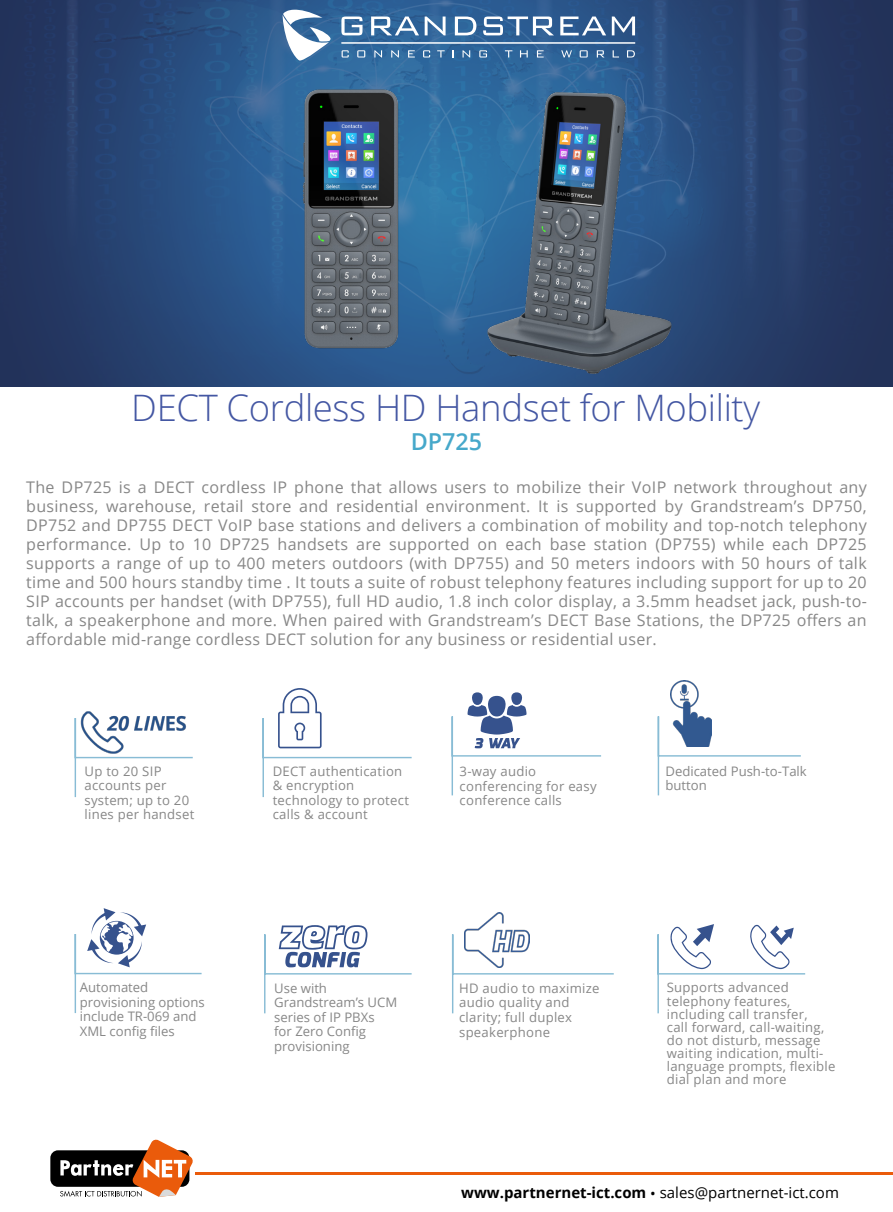
<style>
.page{position:relative;width:893px;height:1212px;background:#fff}
.page>*{position:absolute;margin:0;border:0;box-sizing:border-box;transform-origin:0 0}
.t1{font:300 36.45px "Open Sans";letter-spacing:-.01em;color:#4457a3}
.t2{font:600 23.4px "Open Sans";color:#46a8ca}
.t3{font:16.05px/18.9px "Open Sans";letter-spacing:.02em;color:#878787;text-align:justify}
.t4{font:15px "Open Sans";color:#000}
.t5{font:13.2px/14.5px "Open Sans";letter-spacing:.02em;color:#878787}
.t6{font:13.2px/14.5px "Open Sans";color:#878787}
.s1{font-weight:700}
</style>
<div class="page">
<svg style="left:74px;top:718px;width:119px;height:80px"></svg>
<svg style="left:657px;top:716px;width:144px;height:80px"></svg>
<svg style="left:451px;top:934px;width:163px;height:80px"></svg>
<svg style="left:262px;top:688px;width:150px;height:110px"></svg>
<svg style="left:472px;top:692px;width:11px;height:13px"></svg>
<div style="left:511px;top:692px;width:11px;height:13px;background:#36528d;border-radius:50%"></div>
<svg style="left:451px;top:696px;width:151px;height:100px"></svg>
<img style="left:670px;top:681px;width:41px;height:66px">
<svg style="left:74px;top:908px;width:128px;height:105px"></svg>
<svg style="left:264px;top:925px;width:148px;height:89px"></svg>
<svg style="left:657px;top:924px;width:149px;height:90px"></svg>
<img style="left:464px;top:912px;width:66px;height:55px">
<img style="left:0;top:0;width:893px;height:387px">
<svg style="left:283px;top:10px;width:48px;height:51px"></svg>
<svg style="left:341px;top:17px;width:21px;height:18px"></svg>
<svg style="left:371px;top:17px;width:48px;height:18px"></svg>
<svg style="left:425px;top:17px;width:21px;height:18px"></svg>
<svg style="left:455px;top:17px;width:21px;height:18px"></svg>
<svg style="left:483px;top:17px;width:71px;height:18px"></svg>
<svg style="left:560px;top:17px;width:46px;height:18px"></svg>
<svg style="left:612px;top:17px;width:23px;height:18px"></svg>
<svg style="left:342px;top:50px;width:7px;height:8px"></svg>
<svg style="left:357px;top:50px;width:8px;height:8px"></svg>
<svg style="left:374px;top:50px;width:8px;height:8px"></svg>
<svg style="left:391px;top:50px;width:8px;height:8px"></svg>
<svg style="left:408px;top:50px;width:7px;height:8px"></svg>
<svg style="left:423px;top:50px;width:7px;height:8px"></svg>
<svg style="left:437px;top:50px;width:8px;height:8px"></svg>
<svg style="left:463px;top:50px;width:7px;height:8px"></svg>
<svg style="left:479px;top:50px;width:8px;height:8px"></svg>
<svg style="left:505px;top:50px;width:7px;height:8px"></svg>
<svg style="left:520px;top:50px;width:8px;height:8px"></svg>
<svg style="left:537px;top:50px;width:7px;height:8px"></svg>
<svg style="left:627px;top:50px;width:8px;height:8px"></svg>
<svg style="left:580px;top:50px;width:8px;height:8px"></svg>
<svg style="left:597px;top:50px;width:7px;height:8px"></svg>
<svg style="left:613px;top:50px;width:6px;height:8px"></svg>
<svg style="left:561px;top:50px;width:11px;height:8px"></svg>
<hr style="left:341px;top:43px;width:294px;height:1px;background:#fff">
<img style="left:273px;top:70px;width:157px;height:297px">
<img style="left:477px;top:77px;width:206px;height:309px">
<img style="left:80px;top:711px;width:107px;height:75px">
<div style="left:50px;top:1150px;width:139px;height:37px;background:#000;border-radius:8px"></div>
<svg style="left:60px;top:1140px;width:133px;height:57px"></svg>
<hr style="left:196px;top:1172px;width:697px;height:3px;background:#ea5b0b">
<h1 class="t1" style="left:131px;top:383px;width:630px">DECT Cordless HD Handset for Mobility</h1>
<h2 class="t2" style="left:411px;top:425px;width:73px">DP725</h2>
<p class="t3" style="left:26px;top:478px;width:842px">The DP725 is a DECT cordless IP phone that allows users to mobilize their VoIP network throughout any business, warehouse, retail store and residential environment. It is supported by Grandstream’s DP750, DP752 and DP755 DECT VoIP base stations and delivers a combination of mobility and top-notch telephony performance. Up to 10 DP725 handsets are supported on each base station (DP755) while each DP725 supports a range of up to 400 meters outdoors (with DP755) and 50 meters indoors with 50 hours of talk time and 500 hours standby time . It touts a suite of robust telephony features including support for up to 20<br>SIP accounts per handset (with DP755), full HD audio, 1.8 inch color display, a 3.5mm headset jack, push-to&shy;talk, a speakerphone and more. When paired with Grandstream’s DECT Base Stations, the DP725 offers an affordable mid-range cordless DECT solution for any business or residential user.</p>
<p class="t5" style="left:85px;top:763px;width:111px">Up to 20 SIP accounts per system; up to 20 lines per handset</p>
<p class="t5" style="left:273px;top:763px;width:138px">DECT authentication &amp; encryption technology to protect calls &amp; account</p>
<p class="t5" style="left:460px;top:764px;width:139px">3-way audio conferencing for easy conference calls</p>
<p class="t6" style="left:665px;top:763px;width:143px">Dedicated Push-to-Talk button</p>
<p class="t6" style="left:80px;top:980px;width:127px">Automated provisioning options include TR-069 and<br>XML config files</p>
<p class="t6" style="left:274px;top:980px;width:125px">Use with<br>Grandstream’s UCM series of IP PBXs<br>for Zero Config provisioning</p>
<p class="t5" style="left:667px;top:981px;width:170px;line-height:13.2px">Supports advanced telephony features, including call transfer,<br>call forward, call-waiting, do not disturb, message waiting indication, multi&shy;language prompts, flexible dial plan and more</p>
<p class="t5" style="left:459px;top:980px;width:142px">HD audio to maximize audio quality and clarity; full duplex speakerphone</p>
<p class="t4" style="left:461px;top:1182px;width:379px"><span class="s1">www.partnernet-ict.com</span> • sales@partnernet-ict.com</p>
</div>
